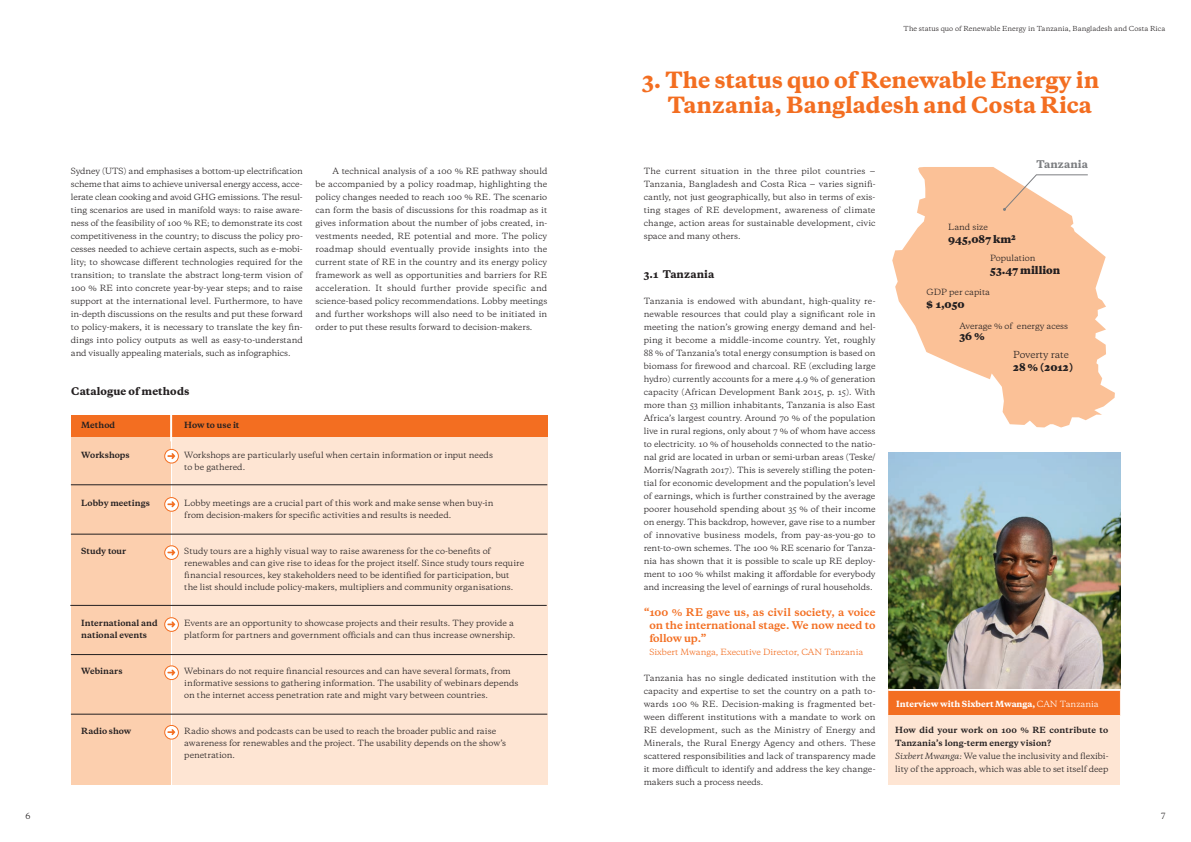
<style>
.page{position:relative;width:1191px;height:842px;background:#fff}
.page>*{position:absolute;margin:0;border:0;box-sizing:border-box;transform-origin:0 0}
.t1{font:800 21px/25px "Galaxie Copernicus";color:#f36e21}
.t2{font:700 10px/13px "Galaxie Copernicus";letter-spacing:-.005em;color:#f36e21;text-align:justify}
.t3{font:800 10px "Galaxie Copernicus";color:#231f20}
.t4{font:800 10px "Galaxie Copernicus";letter-spacing:.01em;color:#231f20}
.t5{font:800 10px "Galaxie Copernicus";letter-spacing:.01em;color:#7c7e81}
.t6{font:9.1px "Galaxie Copernicus";letter-spacing:-.01em;color:#231f20}
.t7{font:8px/13px "Galaxie Copernicus";color:#231f20}
.t8{font:700 8px/12px "Galaxie Copernicus";letter-spacing:.005em;color:#231f20}
.t9{font:8px "Galaxie Copernicus";color:#f36e21}
.t10{font:800 8px "Galaxie Copernicus";color:#fff}
.t11{font:6.5px "Galaxie Copernicus";letter-spacing:.01em;color:#231f20}
.s1{font-weight:400}
.s2{font-weight:700}
.s3{font-style:italic}
</style>
<div class="page">
<div style="left:888px;top:689px;width:232px;height:27px;background:#f36e21"></div>
<div style="left:888px;top:715px;width:232px;height:70px;background:#fee5d3"></div>
<svg style="left:892px;top:167px;width:223px;height:260px;fill:#fbc197"></svg>
<svg style="left:1003px;top:174px;width:85px;height:37px"></svg>
<hr style="left:888px;top:689px;width:232px;height:2px;background:#fff">
<div style="left:71px;top:437px;width:99px;height:348px;background:#fccfae"></div>
<div style="left:172px;top:433px;width:375px;height:352px;background:#fee5d3"></div>
<div style="left:71px;top:415px;width:476px;height:22px;background:#f36e21"></div>
<hr style="left:170px;top:411px;width:2px;height:30px;background:#fff">
<hr style="left:71px;top:484px;width:476px;height:1px;background:#231f20">
<hr style="left:71px;top:534px;width:476px;height:1px;background:#231f20">
<hr style="left:70px;top:605px;width:477px;height:1px;background:#231f20">
<hr style="left:71px;top:654px;width:476px;height:1px;background:#231f20">
<hr style="left:71px;top:714px;width:476px;height:1px;background:#231f20">
<svg style="left:165px;top:449px;width:13px;height:14px"></svg>
<div style="left:164px;top:449px;width:15px;height:14px;border:1px solid #f36e21;border-radius:50%"></div>
<svg style="left:167px;top:453px;width:8px;height:6px"></svg>
<svg style="left:165px;top:498px;width:13px;height:13px"></svg>
<div style="left:164px;top:497px;width:15px;height:14px;border:1px solid #f36e21;border-radius:50%"></div>
<svg style="left:167px;top:501px;width:8px;height:6px"></svg>
<svg style="left:165px;top:546px;width:13px;height:13px"></svg>
<div style="left:164px;top:545px;width:15px;height:15px;border:1px solid #f36e21;border-radius:50%"></div>
<svg style="left:167px;top:549px;width:8px;height:6px"></svg>
<svg style="left:165px;top:618px;width:13px;height:13px"></svg>
<div style="left:164px;top:617px;width:15px;height:15px;border:1px solid #f36e21;border-radius:50%"></div>
<svg style="left:167px;top:621px;width:8px;height:6px"></svg>
<svg style="left:165px;top:666px;width:13px;height:13px"></svg>
<div style="left:164px;top:666px;width:15px;height:14px;border:1px solid #f36e21;border-radius:50%"></div>
<svg style="left:167px;top:670px;width:8px;height:5px"></svg>
<div style="left:165px;top:725px;width:13px;height:14px;background:#fff;border-radius:50%"></div>
<div style="left:164px;top:725px;width:15px;height:14px;border:1px solid #f36e21;border-radius:50%"></div>
<svg style="left:167px;top:729px;width:8px;height:6px"></svg>
<img style="left:888px;top:452px;width:232px;height:237px">
<p class="t11" style="left:903px;top:24px;width:263px">The status quo of Renewable Energy in Tanzania, Bangladesh and Costa Rica</p>
<p class="t7" style="left:71px;top:164px;width:233px;text-align:justify">Sydney (UTS) and emphasises a bottom-up electrification scheme that aims to achieve universal energy access, acce&shy;lerate clean cooking and avoid GHG emissions. The resul&shy;ting scenarios are used in manifold ways: to raise aware&shy;ness of the feasibility of 100 % RE; to demonstrate its cost competitiveness in the country; to discuss the policy pro&shy;cesses needed to achieve certain aspects, such as e-mobi&shy;lity; to showcase different technologies required for the transition; to translate the abstract long-term vision of 100 % RE into concrete year-by-year steps; and to raise support at the international level. Furthermore, to have in-depth discussions on the results and put these forward to policy-makers, it is necessary to translate the key fin&shy;dings into policy outputs as well as easy-to-understand and visually appealing materials, such as infographics.</p>
<p class="t7" style="left:315px;top:164px;width:233px;text-align:justify;text-indent:17px">A technical analysis of a 100 % RE pathway should be accompanied by a policy roadmap, highlighting the policy changes needed to reach 100 % RE. The scenario can form the basis of discussions for this roadmap as it gives information about the number of jobs created, in&shy;vestments needed, RE potential and more. The policy roadmap should eventually provide insights into the current state of RE in the country and its energy policy framework as well as opportunities and barriers for RE acceleration. It should further provide specific and science-based policy recommendations. Lobby meetings and further workshops will also need to be initiated in order to put these results forward to decision-makers.</p>
<p class="t4" style="left:71px;top:384px;width:120px">Catalogue of methods</p>
<p class="t8" style="left:81px;top:419px;width:35px">Method</p>
<p class="t8" style="left:81px;top:449px;width:50px">Workshops</p>
<p class="t8" style="left:81px;top:497px;width:70px">Lobby meetings</p>
<p class="t8" style="left:81px;top:545px;width:47px">Study tour</p>
<p class="t8" style="left:81px;top:617px;width:78px">International and national events</p>
<p class="t8" style="left:81px;top:665px;width:43px">Webinars</p>
<p class="t8" style="left:81px;top:725px;width:52px">Radio show</p>
<p class="t8" style="left:184px;top:419px;width:57px">How to use it</p>
<p class="t7" style="left:184px;top:449px;width:310px;line-height:12px">Workshops are particularly useful when certain information or input needs to be gathered.</p>
<p class="t7" style="left:184px;top:497px;width:311px;line-height:12px">Lobby meetings are a crucial part of this work and make sense when buy-in from decision-makers for specific activities and results is needed.</p>
<p class="t7" style="left:184px;top:545px;width:341px;line-height:12px">Study tours are a highly visual way to raise awareness for the co-benefits of renewables and can give rise to ideas for the project itself. Since study tours require financial resources, key stakeholders need to be identified for participation, but the list should include policy-makers, multipliers and community organisations.</p>
<p class="t7" style="left:184px;top:617px;width:332px;line-height:12px">Events are an opportunity to showcase projects and their results. They provide a platform for partners and government officials and can thus increase ownership.</p>
<p class="t7" style="left:184px;top:665px;width:336px;line-height:12px">Webinars do not require financial resources and can have several formats, from informative sessions to gathering information. The usability of webinars depends on the internet access penetration rate and might vary between countries.</p>
<p class="t7" style="left:184px;top:725px;width:323px;line-height:12px">Radio shows and podcasts can be used to reach the broader public and raise awareness for renewables and the project. The usability depends on the show’s penetration.</p>
<h1 class="t1" style="left:667px;top:67px;width:433px;text-indent:-26px">3. The status quo of Renewable Energy in<br>Tanzania, Bangladesh and Costa Rica</h1>
<p class="t7" style="left:643px;top:164px;width:233px;text-align:justify">The current situation in the three pilot countries ‒ Tanzania, Bangladesh and Costa Rica ‒ varies signifi&shy;cantly, not just geographically, but also in terms of exis&shy;ting stages of RE development, awareness of climate change, action areas for sustainable development, civic space and many others.</p>
<p class="t4" style="left:643px;top:267px;width:72px">3.1 Tanzania</p>
<p class="t7" style="left:643px;top:294px;width:233px;text-align:justify">Tanzania is endowed with abundant, high-quality re&shy;newable resources that could play a significant role in meeting the nation’s growing energy demand and hel&shy;ping it become a middle-income country. Yet, roughly 88 % of Tanzania’s total energy consumption is based on biomass for firewood and charcoal. RE (excluding large hydro) currently accounts for a mere 4.9 % of generation capacity (African Development Bank 2015, p. 15). With more than 53 million inhabitants, Tanzania is also East Africa’s largest country. Around 70 % of the population live in rural regions, only about 7 % of whom have access to electricity. 10 % of households connected to the natio&shy;nal grid are located in urban or semi-urban areas (Teske/ Morris/Nagrath 2017). This is severely stifling the poten&shy;tial for economic development and the population’s level of earnings, which is further constrained by the average poorer household spending about 35 % of their income on energy. This backdrop, however, gave rise to a number of innovative business models, from pay-as-you-go to rent-to-own schemes. The 100 % RE scenario for Tanza&shy;nia has shown that it is possible to scale up RE deploy&shy;ment to 100 % whilst making it affordable for everybody and increasing the level of earnings of rural households.</p>
<p class="t2" style="left:649px;top:606px;width:228px;text-indent:-6px">“100 % RE gave us, as civil society, a voice on the international stage. We now need to follow up.”</p>
<p class="t9" style="left:649px;top:646px;width:215px">Sixbert Mwanga, Executive Director, CAN Tanzania</p>
<p class="t7" style="left:643px;top:671px;width:233px;text-align:justify">Tanzania has no single dedicated institution with the capacity and expertise to set the country on a path to&shy;wards 100 % RE. Decision-making is fragmented bet&shy;ween different institutions with a mandate to work on RE development, such as the Ministry of Energy and Minerals, the Rural Energy Agency and others. These scattered responsibilities and lack of transparency made it more difficult to identify and address the key change&shy;makers such a process needs.</p>
<p class="t5" style="left:1036px;top:158px;width:53px">Tanzania</p>
<p class="t7" style="left:948px;top:220px;width:41px">Land size</p>
<p class="t3" style="left:948px;top:232px;width:69px">945,087 km²</p>
<p class="t7" style="left:990px;top:252px;width:47px">Population</p>
<p class="t3" style="left:990px;top:264px;width:72px">53.47 million</p>
<p class="t7" style="left:926px;top:285px;width:65px">GDP per capita</p>
<p class="t3" style="left:926px;top:297px;width:40px">$ 1,050</p>
<p class="t7" style="left:959px;top:319px;width:110px">Average % of energy acess</p>
<p class="t3" style="left:959px;top:329px;width:27px">36 %</p>
<p class="t6" style="left:1013px;top:349px;width:57px">Poverty rate</p>
<p class="t3" style="left:1013px;top:361px;width:62px">28 % (2012)</p>
<p class="t10" style="left:896px;top:698px;width:204px">Interview with Sixbert Mwanga, <span class="s1">CAN Tanzania</span></p>
<p class="t7" style="left:895px;top:723px;width:215px"><span class="s2">How did your work on 100 % RE contribute to Tanzania’s long-term energy vision?<br></span><span class="s3">Sixbert Mwanga:</span> We value the inclusivity and flexibi&shy;lity of the approach, which was able to set itself deep</p>
<p class="t7" style="left:26px;top:809px;width:6px">6</p>
<p class="t7" style="left:1161px;top:809px;width:6px">7</p>
</div>
